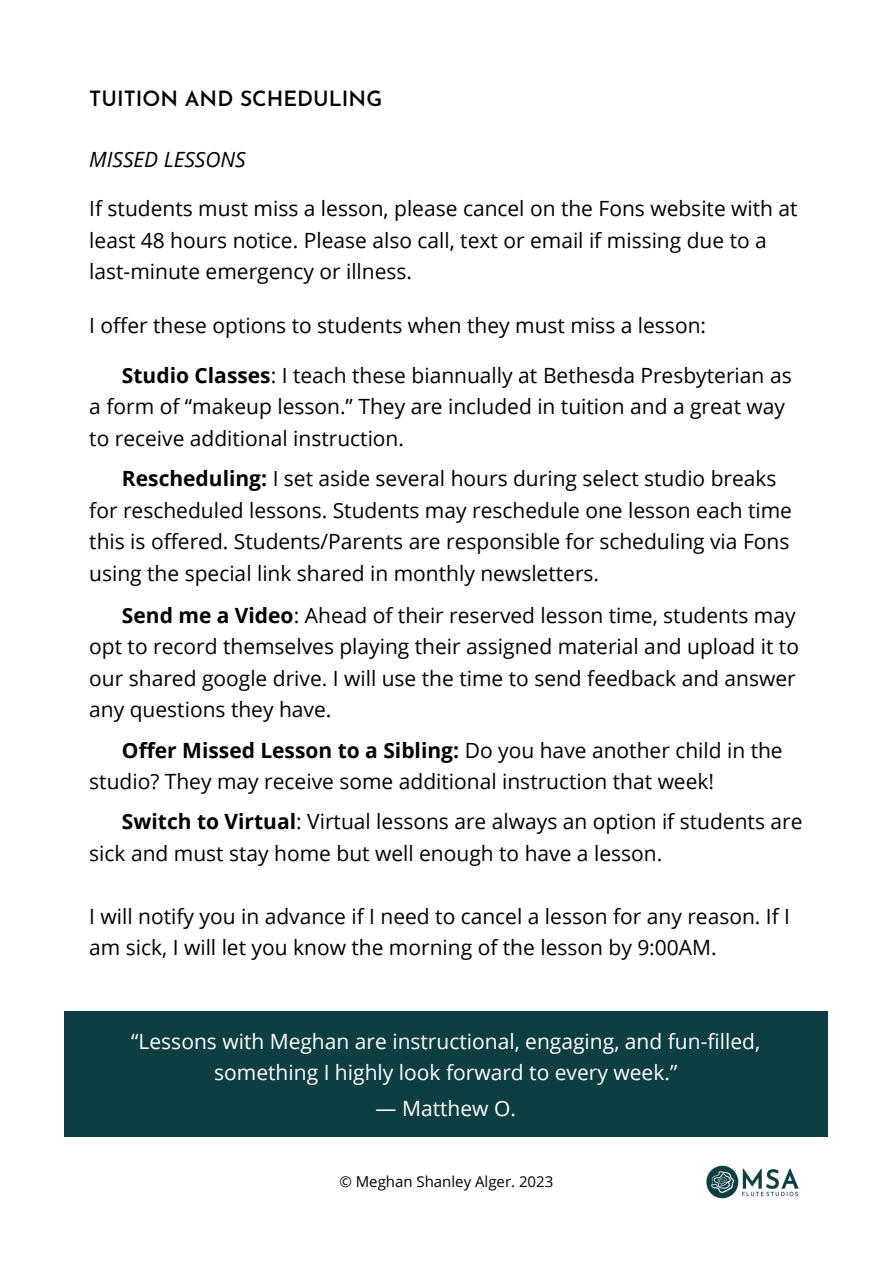
<style>
.page{position:relative;width:893px;height:1264px;background:#fff}
.page>*{position:absolute;margin:0;border:0;box-sizing:border-box;transform-origin:0 0}
.t1{font:21px/31.5px "Open Sans";color:#000}
.t2{font:21px/31.2px "Open Sans";color:#fff;text-align:center}
.t3{font:600 21px "Josefin Sans";color:#000}
.t4{font:italic 21px "Open Sans";color:#000}
.t5{font:15px "Open Sans";color:#000}
.s1{font-weight:700}
</style>
<div class="page">
<div style="left:64px;top:1011px;width:763px;height:125px;background:#0d3e42"></div>
<img style="left:706px;top:1165px;width:93px;height:34px">
<p class="t3" style="left:89px;top:90px;width:294px">TUITION AND SCHEDULING</p>
<p class="t4" style="left:89px;top:144px;width:158px">MISSED LESSONS</p>
<p class="t1" style="left:89px;top:192px;width:709px">If students must miss a lesson, please cancel on the Fons website with at least 48 hours notice. Please also call, text or email if missing due to a last-minute emergency or illness.</p>
<p class="t1" style="left:89px;top:309px;width:618px">I offer these options to students when they must miss a lesson:</p>
<p class="t1" style="left:89px;top:359px;width:704px;text-indent:33px"><span class="s1">Studio Classes</span>: I teach these biannually at Bethesda Presbyterian as a form of “makeup lesson.” They are included in tuition and a great way to receive additional instruction.</p>
<p class="t1" style="left:89px;top:462px;width:704px;text-indent:33px"><span class="s1">Rescheduling:</span> I set aside several hours during select studio breaks for rescheduled lessons. Students may reschedule one lesson each time this is offered. Students/Parents are responsible for scheduling via Fons using the special link shared in monthly newsletters.</p>
<p class="t1" style="left:89px;top:598px;width:711px;text-indent:33px"><span class="s1">Send me a Video</span>: Ahead of their reserved lesson time, students may opt to record themselves playing their assigned material and upload it to our shared google drive. I will use the time to send feedback and answer any questions they have.</p>
<p class="t1" style="left:89px;top:733px;width:695px;text-indent:33px"><span class="s1">Offer Missed Lesson to a Sibling:</span> Do you have another child in the studio? They may receive some additional instruction that week!</p>
<p class="t1" style="left:89px;top:805px;width:714px;text-indent:33px"><span class="s1">Switch to Virtual</span>: Virtual lessons are always an option if students are sick and must stay home but well enough to have a lesson.</p>
<p class="t1" style="left:89px;top:900px;width:702px">I will notify you in advance if I need to cancel a lesson for any reason. If I am sick, I will let you know the morning of the lesson by 9:00AM.</p>
<p class="t2" style="left:131px;top:1025px;width:630px">“Lessons with Meghan are instructional, engaging, and fun-filled, something I highly look forward to every week.”</p>
<p class="t2" style="left:375px;top:1092px;width:142px">— Matthew O.</p>
<p class="t5" style="left:339px;top:1171px;width:215px">© Meghan Shanley Alger. 2023</p>
</div>
